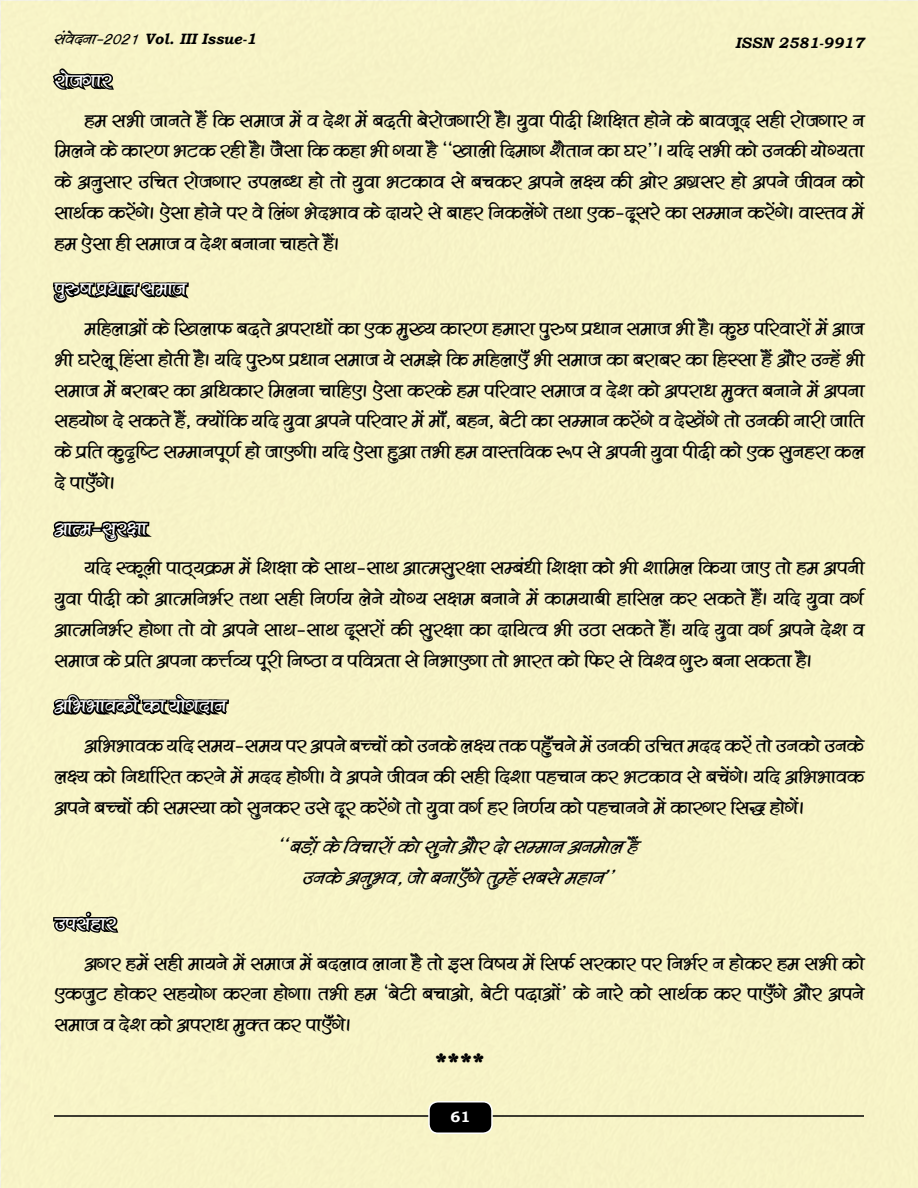
<style>
.page{position:relative;width:918px;height:1188px;background:#fff}
.page>*{position:absolute;margin:0;border:0;box-sizing:border-box;transform-origin:0 0}
.Hindi_Paragrah{font:700 22.5px/30.8px "Kruti Dev 500";color:#000;text-align:justify}
.Hindi_Paragrah-2{font:italic 900 22.5px "Kruti Dev 500";color:#000}
.Hin__Text_Sub_Headin{font:700 22.5px "Kruti Dev 500";color:#fff}
.Hindi_Paragrah-3{font:700 21px "Kruti Dev 500";color:#000}
.t1{font:italic 700 15px "Bookman Old Style";color:#000}
.Eng__Article_Heading{font:700 15px "Bookman Old Style";color:#fff}
.s1{font-family:"Kruti Dev 500";font-weight:900;font-size:18px}
</style>
<div class="page">
<div style="left:2px;top:2px;width:916px;height:1186px;background:#f7f3c7"></div>
<svg style="left:52px;top:68px;width:62px;height:22px"></svg>
<svg style="left:53px;top:281px;width:136px;height:22px"></svg>
<svg style="left:53px;top:520px;width:99px;height:22px"></svg>
<svg style="left:53px;top:693px;width:176px;height:23px"></svg>
<svg style="left:53px;top:911px;width:66px;height:22px"></svg>
<hr style="left:54px;top:1115px;width:810px;height:2px;background:#000">
<div style="left:429px;top:1102px;width:63px;height:31px;background:#000;border-radius:9px"></div>
<div style="left:428px;top:1101px;width:65px;height:33px;border:2px solid #fff;border-radius:9px"></div>
<div style="left:430px;top:1111px;width:60px;height:12px;background:#000;border-radius:4px"></div>
<p class="t1" style="left:54px;top:28px;width:204px"><span class="s1">laosnuk&amp;2021</span> Vol. III Issue-1</p>
<p class="t1" style="left:735px;top:32px;width:130px">ISSN 2581-9917</p>
<p class="Hin__Text_Sub_Headin" style="left:54px;top:69px;width:59px">jkstxkj</p>
<p class="Hindi_Paragrah" style="left:54px;top:107px;width:812px;text-indent:30px">ge lHkh tkurs gSa fd lekt esa o ns'k esa c&lt;+rh csjkstxkjh gSA ;qok ih&lt;+h f'kf{kr gksus ds ckotwn lgh jkstxkj u feyus ds dkj.k HkVd jgh gSA tSlk fd dgk Hkh x;k gS^^[kkyh fnekx 'kSrku dk ?kj**A ;fn lHkh dks mudh ;ksX;rk ds vuqlkj mfpr jkstxkj miyC/k gks rks ;qok HkVdko ls cpdj vius y{; dh vksj vxzlj gks vius thou dks lkFkZd djsaxsA ,slk gksus ij os fyax HksnHkko ds nk;js ls ckgj fudysaxs rFkk ,d&amp;nwljs dk lEeku djsaxsA okLro esa ge ,slk gh lekt o ns'k cukuk pkgrs gSaA</p>
<p class="Hin__Text_Sub_Headin" style="left:54px;top:277px;width:133px">iq#"k iz/kku lekt</p>
<p class="Hindi_Paragrah" style="left:54px;top:315px;width:812px;text-indent:30px">efgykvksa ds f[kykQ c&lt;+rs vijk/kksa dk ,d eq[; dkj.k gekjk iq#"k iz/kku lekt Hkh gSA dqN ifjokjksa esa vkt Hkh ?kjsyw fgalk gksrh gSA ;fn iq#"k iz/kku lekt ;s le&gt;s fd efgyk,¡ Hkh lekt dk cjkcj dk fgLlk gSa vkSj mUgsa Hkh lekt esa cjkcj dk vf/kdkj feyuk pkfg,A ,slk djds ge ifjokj lekt o ns'k dks vijk/k eqDr cukus esa viuk lg;ksx ns ldrs gSa] D;ksafd ;fn ;qok vius ifjokj esa ek¡] cgu] csVh dk lEeku djsaxs o ns[ksaxs rks mudh ukjh tkfr ds izfr dqn`f"V lEekuiw.kZ gks tk,xhA ;fn ,slk gqvk rHkh ge okLrfod :i ls viuh ;qok ih&lt;+h dks ,d lqugjk dy ns ik,¡xsA</p>
<p class="Hin__Text_Sub_Headin" style="left:54px;top:517px;width:94px">vkRe&amp;lqj{kk</p>
<p class="Hindi_Paragrah" style="left:54px;top:554px;width:812px;text-indent:30px">;fn Ldwyh ikB~;Øe esa f'k{kk ds lkFk&amp;lkFk vkRelqj{kk lEca/kh f'k{kk dks Hkh 'kkfey fd;k tk, rks ge viuh ;qok ih&lt;+h dks vkRefuHkZj rFkk lgh fu.kZ; ysus ;ksX; l{ke cukus esa dke;kch gkfly dj ldrs gSaA ;fn ;qok oxZ vkRefuHkZj gksxk rks oks vius lkFk&amp;lkFk nwljksa dh lqj{kk dk nkf;Ro Hkh mBk ldrs gSaA ;fn ;qok oxZ vius ns'k o lekt ds izfr viuk dÙkZO; iwjh fu"Bk o ifo=rk ls fuHkk,xk rks Hkkjr dks fQj ls fo'o xq# cuk ldrk gSA</p>
<p class="Hin__Text_Sub_Headin" style="left:54px;top:694px;width:174px">vfHkHkkodksa dk ;ksxnku</p>
<p class="Hindi_Paragrah" style="left:54px;top:732px;width:811px;text-indent:30px">vfHkHkkod ;fn le;&amp;le; ij vius cPpksa dks muds y{; rd igq¡pus esa mudh mfpr enn djsa rks mudks muds y{; dks fu/kkZfjr djus esa enn gksxhA os vius thou dh lgh fn'kk igpku dj HkVdko ls cpsaxsA ;fn vfHkHkkod vius cPpksa dh leL;k dks lqudj mls nwj djsaxs rks ;qok oxZ gj fu.kZ; dks igpkuus esa dkjxj fl) gksxsaA</p>
<p class="Hindi_Paragrah-2" style="left:279px;top:835px;width:361px">^^cM+ksa ds fopkjksa dks lquks vkSj nks lEeku vueksy gSa</p>
<p class="Hindi_Paragrah-2" style="left:302px;top:866px;width:315px">muds vuqHko] tks cuk,¡xs rqEgsa lcls egku**</p>
<p class="Hin__Text_Sub_Headin" style="left:54px;top:912px;width:63px">milagkj</p>
<p class="Hindi_Paragrah" style="left:54px;top:950px;width:812px;text-indent:30px">vxj gesa lgh ek;us esa lekt esa cnyko ykuk gSrks bl fo"k; esa flQZ ljdkj ij fuHkZj u gksdj ge lHkh dks ,dtqV gksdj lg;ksx djuk gksxkA rHkh ge ^csVh cpkvks] csVh i&lt;+kvksa* ds ukjs dks lkFkZd dj ik,¡xs vkSj vius lekt o ns'k dks vijk/k eqDr dj ik,¡xsA</p>
<p class="Hindi_Paragrah-3" style="left:434px;top:1052px;width:51px">¹¹¹¹</p>
<p class="Eng__Article_Heading" style="left:451px;top:1106px;width:21px">61</p>
</div>
